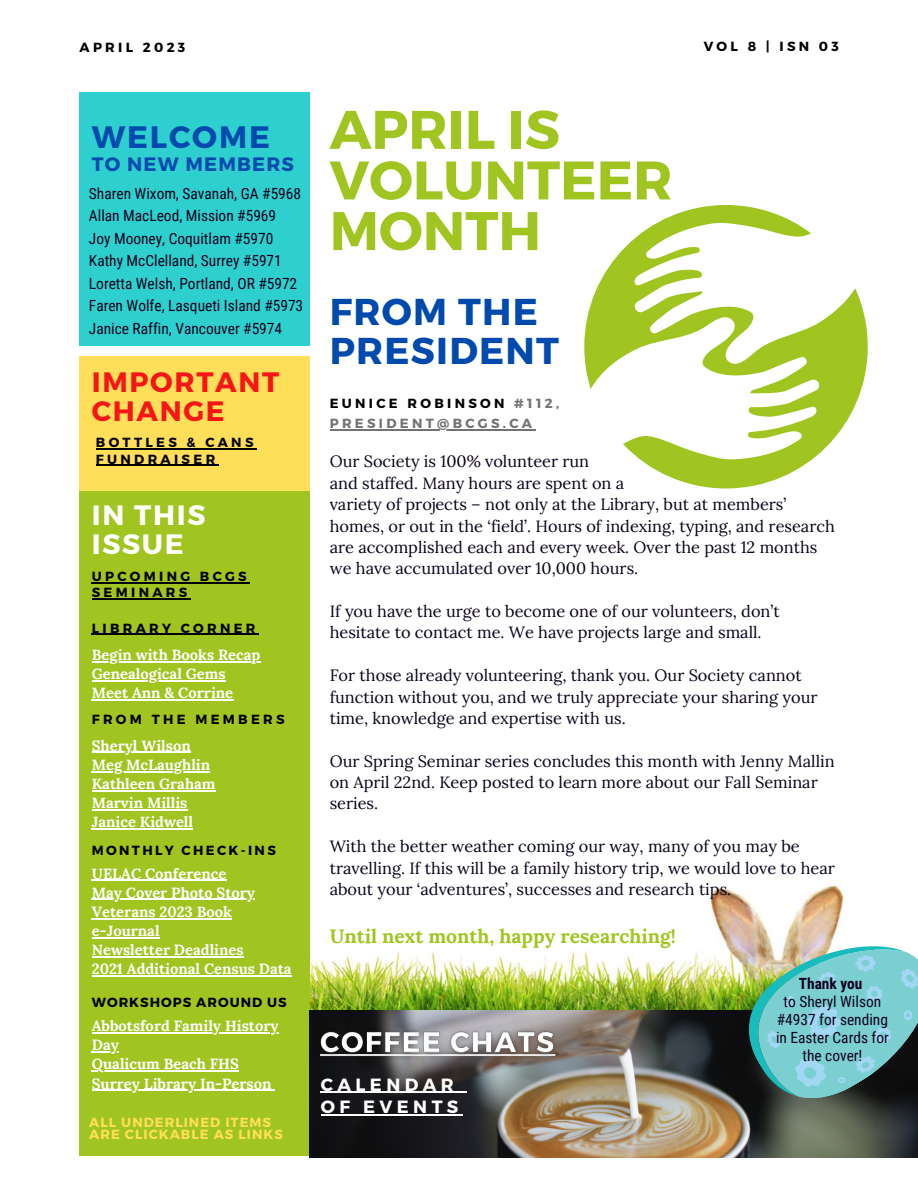
<style>
.page{position:relative;width:918px;height:1188px;background:#fff}
.page>*{position:absolute;margin:0;border:0;box-sizing:border-box;transform-origin:0 0}
.t1{font:700 54.3px/50.7px "Montserrat";color:#a0c520}
.t2{font:700 37.35px/38.2px "Montserrat";letter-spacing:.035em;color:#004aad}
.t3{font:700 30.9px "Montserrat";letter-spacing:.06em;color:#004aad}
.t4{font:700 28.05px/29.2px "Montserrat";letter-spacing:.06em;color:#f61617}
.t5{font:700 28.05px/28.7px "Montserrat";letter-spacing:.06em;color:#fff}
.t6{font:700 19.35px "Lora";color:#a0c520}
.t7{font:700 19.35px "Montserrat";letter-spacing:.06em;color:#004aad}
.t8{font:700 17.7px/22.5px "Montserrat";letter-spacing:.25em;color:#fff}
.t9{font:16.35px/21.3px "Lora";color:#0b021b}
.t10{font:15.45px/22.5px "Roboto Condensed";color:#0b021b}
.t11{font:700 15.45px "Roboto Condensed";color:#0b021b}
.t12{font:700 14.85px/19.2px "Lora";color:#fff}
.t13{font:700 13.2px/16.5px "Montserrat";letter-spacing:.25em;color:#000}
.t14{font:700 13.2px/12.1px "Montserrat";letter-spacing:.075em;color:#ffde59}
.t15{font:700 13.2px/21px "Montserrat";letter-spacing:.25em;color:#737373}
.t16{font:700 13.2px "Montserrat";letter-spacing:.075em;color:#000}
.t17{font:700 13.2px "Montserrat";letter-spacing:.175em;color:#000}
.s1{color:#000}
</style>
<div class="page">
<div style="left:80px;top:356px;width:230px;height:149px;background:#ffde59"></div>
<img style="left:310px;top:884px;width:534px;height:127px">
<div style="left:79px;top:492px;width:231px;height:664px;background:#a0c520"></div>
<img style="left:310px;top:1011px;width:608px;height:146px">
<div style="left:80px;top:92px;width:230px;height:254px;background:#2ecfcf"></div>
<svg style="left:584px;top:205px;width:284px;height:283px"></svg>
<img style="left:726px;top:914px;width:192px;height:204px">
<hr style="left:330px;top:430px;width:205px;height:1px;background:#737373">
<img style="left:313px;top:1015px;width:251px;height:52px">
<hr style="left:92px;top:582px;width:158px;height:1px;background:#000">
<hr style="left:92px;top:599px;width:99px;height:1px;background:#000">
<hr style="left:96px;top:448px;width:161px;height:1px;background:#000">
<hr style="left:96px;top:465px;width:123px;height:1px;background:#000">
<hr style="left:321px;top:1092px;width:137px;height:1px;background:#fff">
<hr style="left:321px;top:1114px;width:142px;height:1px;background:#fff">
<hr style="left:92px;top:752px;width:99px;height:1px;background:#fff">
<hr style="left:92px;top:771px;width:118px;height:1px;background:#fff">
<hr style="left:92px;top:790px;width:124px;height:1px;background:#fff">
<hr style="left:92px;top:809px;width:95px;height:1px;background:#fff">
<hr style="left:92px;top:828px;width:101px;height:1px;background:#fff">
<hr style="left:92px;top:634px;width:167px;height:1px;background:#000">
<hr style="left:92px;top:661px;width:168px;height:1px;background:#fff">
<hr style="left:92px;top:680px;width:134px;height:2px;background:#fff">
<hr style="left:92px;top:700px;width:50px;height:1px;background:#fff">
<hr style="left:142px;top:700px;width:91px;height:1px;background:#fff">
<hr style="left:92px;top:880px;width:53px;height:1px;background:#fff">
<hr style="left:145px;top:880px;width:81px;height:1px;background:#fff">
<hr style="left:92px;top:899px;width:163px;height:1px;background:#fff">
<hr style="left:92px;top:918px;width:140px;height:1px;background:#fff">
<hr style="left:92px;top:937px;width:68px;height:1px;background:#fff">
<hr style="left:92px;top:956px;width:152px;height:1px;background:#fff">
<hr style="left:92px;top:975px;width:200px;height:1px;background:#fff">
<hr style="left:92px;top:1032px;width:187px;height:1px;background:#fff">
<hr style="left:92px;top:1051px;width:27px;height:2px;background:#fff">
<hr style="left:92px;top:1071px;width:147px;height:1px;background:#fff">
<hr style="left:92px;top:1090px;width:179px;height:1px;background:#fff">
<p class="t13" style="left:80px;top:39px;width:107px">APRIL 2023</p>
<p class="t13" style="left:704px;top:38px;width:137px">VOL 8 | ISN 03</p>
<h3 class="t3" style="left:92px;top:117px;width:180px">WELCOME</h3>
<p class="t7" style="left:92px;top:152px;width:204px">TO NEW MEMBERS</p>
<p class="t10" style="left:89px;top:182px;width:216px">Sharen Wixom, Savanah, GA #5968<br>Allan MacLeod, Mission #5969<br>Joy Mooney, Coquitlam #5970<br>Kathy McClelland, Surrey #5971<br>Loretta Welsh, Portland, OR #5972<br>Faren Wolfe, Lasqueti Island #5973<br>Janice Raffin, Vancouver #5974</p>
<h3 class="t4" style="left:92px;top:366px;width:189px">IMPORTANT<br>CHANGE</h3>
<p class="t13" style="left:96px;top:433px;width:159px">BOTTLES &amp; CANS<br>FUNDRAISER</p>
<h3 class="t5" style="left:92px;top:500px;width:115px">IN THIS<br>ISSUE</h3>
<p class="t13" style="left:92px;top:567px;width:157px">UPCOMING BCGS<br>SEMINARS</p>
<p class="t13" style="left:92px;top:619px;width:165px">LIBRARY CORNER</p>
<p class="t12" style="left:92px;top:645px;width:170px">Begin with Books Recap<br>Genealogical Gems<br>Meet Ann &amp; Corrine</p>
<p class="t13" style="left:92px;top:711px;width:194px">FROM THE MEMBERS</p>
<p class="t12" style="left:92px;top:736px;width:125px">Sheryl Wilson<br>Meg McLaughlin<br>Kathleen Graham<br>Marvin Millis<br>Janice Kidwell</p>
<p class="t17" style="left:92px;top:841px;width:186px">MONTHLY CHECK-INS</p>
<p class="t12" style="left:92px;top:864px;width:201px">UELAC Conference<br>May Cover Photo Story<br>Veterans 2023 Book e-Journal<br>Newsletter Deadlines<br>2021 Additional Census Data</p>
<p class="t16" style="left:92px;top:994px;width:197px">WORKSHOPS AROUND US</p>
<p class="t12" style="left:92px;top:1016px;width:188px">Abbotsford Family History<br>Day<br>Qualicum Beach FHS<br>Surrey Library In-Person</p>
<p class="t14" style="left:89px;top:1116px;width:195px">ALL UNDERLINED ITEMS<br>ARE CLICKABLE AS LINKS</p>
<h1 class="t1" style="left:330px;top:101px;width:344px">APRIL IS<br>VOLUNTEER<br>MONTH</h1>
<h2 class="t2" style="left:330px;top:291px;width:231px">FROM THE<br>PRESIDENT</h2>
<p class="t15" style="left:330px;top:392px;width:231px"><span class="s1">EUNICE ROBINSON</span> #112,<br>PRESIDENT@BCGS.CA</p>
<p class="t9" style="left:330px;top:451px;width:507px">Our Society is 100% volunteer run<br>and staffed. Many hours are spent on a<br>variety of projects – not only at the Library, but at members’ homes, or out in the ‘field’. Hours of indexing, typing, and research are accomplished each and every week. Over the past 12 months we have accumulated over 10,000 hours.</p>
<p class="t9" style="left:330px;top:600px;width:452px">If you have the urge to become one of our volunteers, don’t hesitate to contact me. We have projects large and small.</p>
<p class="t9" style="left:330px;top:665px;width:489px">For those already volunteering, thank you. Our Society cannot function without you, and we truly appreciate your sharing your time, knowledge and expertise with us.</p>
<p class="t9" style="left:330px;top:750px;width:506px">Our Spring Seminar series concludes this month with Jenny Mallin on April 22nd. Keep posted to learn more about our Fall Seminar series.</p>
<p class="t9" style="left:330px;top:836px;width:507px">With the better weather coming our way, many of you may be travelling. If this will be a family history trip, we would love to hear about your ‘adventures’, successes and research tips.</p>
<p class="t6" style="left:330px;top:924px;width:348px">Until next month, happy researching!</p>
<p class="t8" style="left:321px;top:1072px;width:139px">CALENDAR<br>OF EVENTS</p>
<p class="t11" style="left:799px;top:975px;width:65px">Thank you</p>
<p class="t10" style="left:776px;top:993px;width:114px;line-height:18px;text-align:center">to Sheryl Wilson #4937 for sending in Easter Cards for the cover!</p>
</div>
